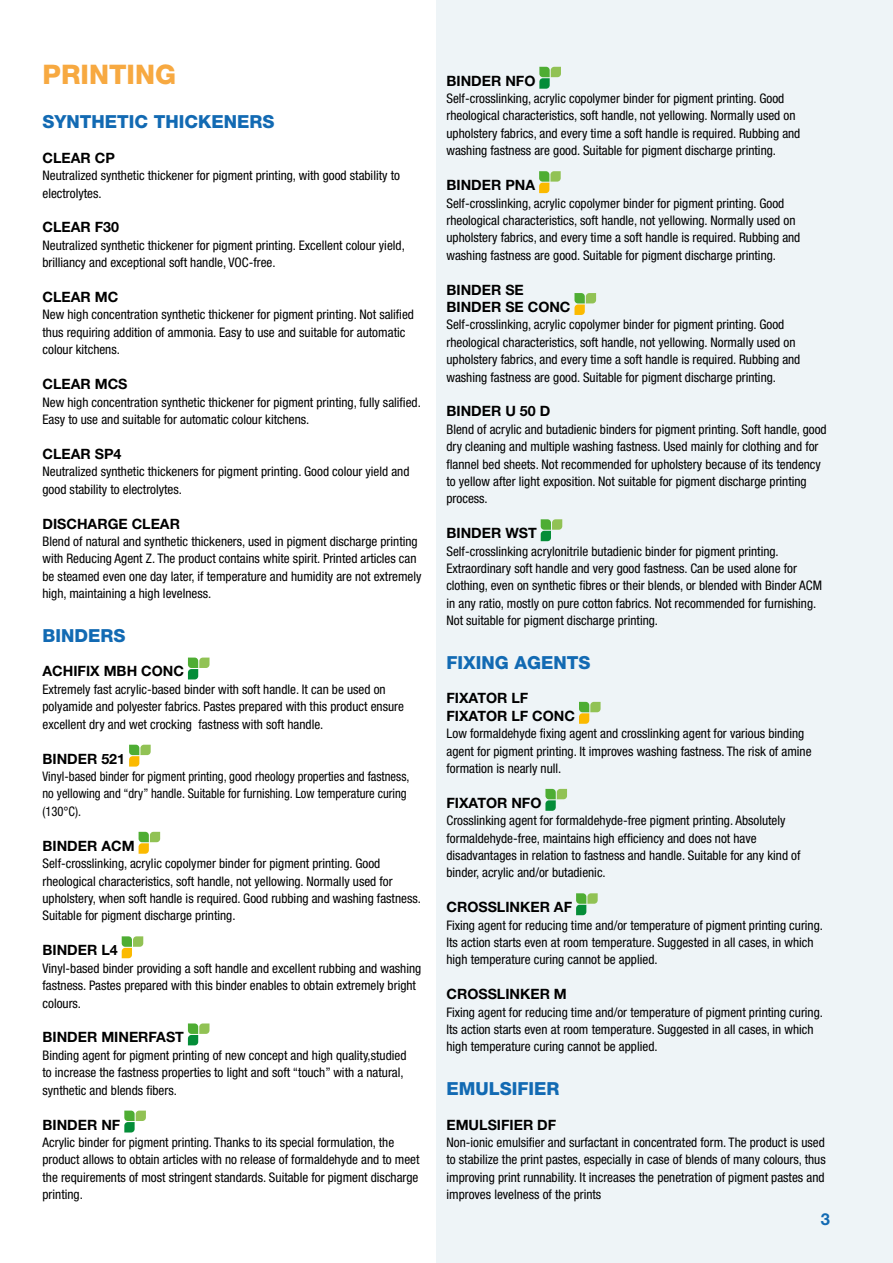
<style>
.page{position:relative;width:893px;height:1263px;background:#fff}
.page>*{position:absolute;margin:0;border:0;box-sizing:border-box;transform-origin:0 0}
.t1{font:800 27px "Helvetica Neue";color:#f7a941}
.t2{font:800 18px "Helvetica Neue";color:#126ab3}
.t3{font:700 16.5px "Helvetica Neue";color:#126ab3}
.t4{font:700 14.25px/17.4px "Helvetica Neue";color:#000}
.t5{font:condensed 13.2px/17.4px "Helvetica Neue";color:#000}
.t6{font:condensed 13.2px/17.4px "Helvetica Neue";color:#000;scale:.95 1}
</style>
<div class="page">
<div style="left:436px;top:0;width:457px;height:1263px;background:#eef4f7"></div>
<svg style="left:188px;top:657px;width:22px;height:22px"></svg>
<svg style="left:129px;top:745px;width:22px;height:22px"></svg>
<svg style="left:139px;top:832px;width:21px;height:22px"></svg>
<svg style="left:122px;top:936px;width:21px;height:22px"></svg>
<svg style="left:188px;top:1023px;width:21px;height:22px"></svg>
<svg style="left:124px;top:1110px;width:22px;height:22px"></svg>
<svg style="left:539px;top:67px;width:22px;height:22px"></svg>
<svg style="left:539px;top:171px;width:22px;height:22px"></svg>
<svg style="left:574px;top:293px;width:22px;height:22px"></svg>
<svg style="left:541px;top:519px;width:21px;height:22px"></svg>
<svg style="left:579px;top:702px;width:22px;height:22px"></svg>
<svg style="left:545px;top:789px;width:22px;height:22px"></svg>
<svg style="left:576px;top:893px;width:22px;height:22px"></svg>
<h1 class="t1" style="left:43px;top:59px;width:135px">PRINTING</h1>
<h2 class="t2" style="left:43px;top:111px;width:234px">SYNTHETIC THICKENERS</h2>
<p class="t4" style="left:43px;top:149px;width:74px">CLEAR CP</p>
<p class="t5" style="left:43px;top:167px;width:359px">Neutralized synthetic thickener for pigment printing, with good stability to electrolytes.</p>
<p class="t4" style="left:43px;top:218px;width:78px">CLEAR F30</p>
<p class="t5" style="left:43px;top:236px;width:364px">Neutralized synthetic thickener for pigment printing. Excellent colour yield, brilliancy and exceptional soft handle, VOC-free.</p>
<p class="t4" style="left:43px;top:288px;width:77px">CLEAR MC</p>
<p class="t5" style="left:43px;top:306px;width:373px">New high concentration synthetic thickener for pigment printing. Not salified thus requiring addition of ammonia. Easy to use and suitable for automatic colour kitchens.</p>
<p class="t4" style="left:43px;top:375px;width:86px">CLEAR MCS</p>
<p class="t5" style="left:43px;top:393px;width:380px">New high concentration synthetic thickener for pigment printing, fully salified.<br>Easy to use and suitable for automatic colour kitchens.</p>
<p class="t4" style="left:43px;top:445px;width:80px">CLEAR SP4</p>
<p class="t5" style="left:43px;top:463px;width:368px">Neutralized synthetic thickeners for pigment printing. Good colour yield and good stability to electrolytes.</p>
<p class="t4" style="left:43px;top:514px;width:139px">DISCHARGE CLEAR</p>
<p class="t5" style="left:43px;top:532px;width:381px">Blend of natural and synthetic thickeners, used in pigment discharge printing with Reducing Agent Z. The product contains white spirit. Printed articles can be steamed even one day later, if temperature and humidity are not extremely high, maintaining a high levelness.</p>
<h2 class="t2" style="left:43px;top:624px;width:84px">BINDERS</h2>
<p class="t4" style="left:43px;top:662px;width:143px">ACHIFIX MBH CONC</p>
<p class="t5" style="left:43px;top:680px;width:363px">Extremely fast acrylic-based binder with soft handle. It can be used on polyamide and polyester fabrics. Pastes prepared with this product ensure excellent dry and wet crocking fastness with soft handle.</p>
<p class="t4" style="left:43px;top:749px;width:84px">BINDER 521</p>
<p class="t6" style="left:43px;top:767px;width:388px">Vinyl-based binder for pigment printing, good rheology properties and fastness, no yellowing and “dry” handle. Suitable for furnishing. Low temperature curing (130°C).</p>
<p class="t4" style="left:43px;top:837px;width:94px">BINDER ACM</p>
<p class="t5" style="left:43px;top:855px;width:380px">Self-crosslinking, acrylic copolymer binder for pigment printing. Good rheological characteristics, soft handle, not yellowing. Normally used for upholstery, when soft handle is required. Good rubbing and washing fastness.<br>Suitable for pigment discharge printing.</p>
<p class="t4" style="left:43px;top:941px;width:77px">BINDER L4</p>
<p class="t5" style="left:43px;top:959px;width:380px">Vinyl-based binder providing a soft handle and excellent rubbing and washing fastness. Pastes prepared with this binder enables to obtain extremely bright colours.</p>
<p class="t4" style="left:43px;top:1028px;width:143px">BINDER MINERFAST</p>
<p class="t5" style="left:43px;top:1046px;width:365px">Binding agent for pigment printing of new concept and high quality,studied to increase the fastness properties to light and soft “touch” with a natural, synthetic and blends fibers.</p>
<p class="t4" style="left:43px;top:1115px;width:79px">BINDER NF</p>
<p class="t5" style="left:43px;top:1133px;width:378px">Acrylic binder for pigment printing. Thanks to its special formulation, the product allows to obtain articles with no release of formaldehyde and to meet the requirements of most stringent standards. Suitable for pigment discharge printing.</p>
<p class="t4" style="left:446px;top:72px;width:90px">BINDER NFO</p>
<p class="t5" style="left:446px;top:90px;width:355px">Self-crosslinking, acrylic copolymer binder for pigment printing. Good rheological characteristics, soft handle, not yellowing. Normally used on upholstery fabrics, and every time a soft handle is required. Rubbing and washing fastness are good. Suitable for pigment discharge printing.</p>
<p class="t4" style="left:446px;top:176px;width:90px">BINDER PNA</p>
<p class="t5" style="left:446px;top:194px;width:355px">Self-crosslinking, acrylic copolymer binder for pigment printing. Good rheological characteristics, soft handle, not yellowing. Normally used on upholstery fabrics, and every time a soft handle is required. Rubbing and washing fastness are good. Suitable for pigment discharge printing.</p>
<p class="t4" style="left:446px;top:280px;width:126px">BINDER SE<br>BINDER SE CONC</p>
<p class="t5" style="left:446px;top:316px;width:355px">Self-crosslinking, acrylic copolymer binder for pigment printing. Good rheological characteristics, soft handle, not yellowing. Normally used on upholstery fabrics, and every time a soft handle is required. Rubbing and washing fastness are good. Suitable for pigment discharge printing.</p>
<p class="t4" style="left:446px;top:402px;width:105px">BINDER U 50 D</p>
<p class="t5" style="left:446px;top:420px;width:382px">Blend of acrylic and butadienic binders for pigment printing. Soft handle, good dry cleaning and multiple washing fastness. Used mainly for clothing and for flannel bed sheets. Not recommended for upholstery because of its tendency to yellow after light exposition. Not suitable for pigment discharge printing process.</p>
<p class="t4" style="left:446px;top:524px;width:92px">BINDER WST</p>
<p class="t5" style="left:446px;top:542px;width:377px">Self-crosslinking acrylonitrile butadienic binder for pigment printing.<br>Extraordinary soft handle and very good fastness. Can be used alone for clothing, even on synthetic fibres or their blends, or blended with Binder ACM in any ratio, mostly on pure cotton fabrics. Not recommended for furnishing.<br>Not suitable for pigment discharge printing.</p>
<h2 class="t2" style="left:446px;top:651px;width:146px">FIXING AGENTS</h2>
<p class="t4" style="left:446px;top:689px;width:130px">FIXATOR LF<br>FIXATOR LF CONC</p>
<p class="t5" style="left:446px;top:725px;width:367px">Low formaldehyde fixing agent and crosslinking agent for various binding agent for pigment printing. It improves washing fastness. The risk of amine formation is nearly null.</p>
<p class="t4" style="left:446px;top:794px;width:97px">FIXATOR NFO</p>
<p class="t5" style="left:446px;top:812px;width:356px">Crosslinking agent for formaldehyde-free pigment printing. Absolutely formaldehyde-free, maintains high efficiency and does not have disadvantages in relation to fastness and handle. Suitable for any kind of binder, acrylic and/or butadienic.</p>
<p class="t4" style="left:446px;top:898px;width:127px">CROSSLINKER AF</p>
<p class="t5" style="left:446px;top:916px;width:378px">Fixing agent for reducing time and/or temperature of pigment printing curing.<br>Its action starts even at room temperature. Suggested in all cases, in which high temperature curing cannot be applied.</p>
<p class="t4" style="left:446px;top:985px;width:122px">CROSSLINKER M</p>
<p class="t5" style="left:446px;top:1003px;width:378px">Fixing agent for reducing time and/or temperature of pigment printing curing.<br>Its action starts even at room temperature. Suggested in all cases, in which high temperature curing cannot be applied.</p>
<h2 class="t2" style="left:446px;top:1078px;width:115px">EMULSIFIER</h2>
<p class="t4" style="left:446px;top:1115px;width:111px">EMULSIFIER DF</p>
<p class="t5" style="left:446px;top:1133px;width:381px;text-align:justify">Non-ionic emulsifier and surfactant in concentrated form. The product is used to stabilize the print pastes, especially in case of blends of many colours, thus improving print runnability. It increases the penetration of pigment pastes and improves levelness of the prints</p>
<p class="t3" style="left:821px;top:1209px;width:11px">3</p>
</div>
